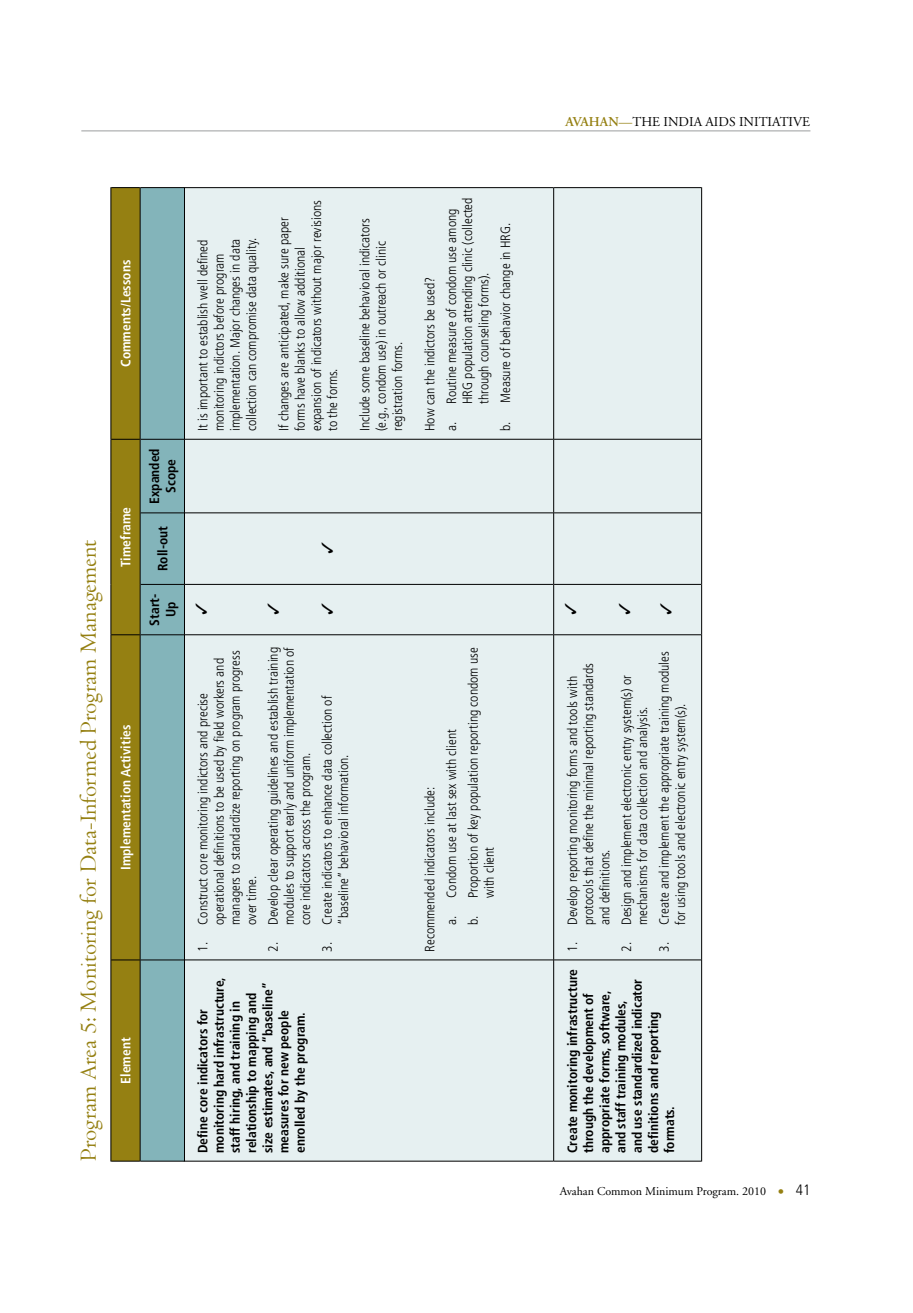
<style>
.page{position:relative;width:913px;height:1313px;background:#fff}
.page>*{position:absolute;margin:0;border:0;box-sizing:border-box;transform-origin:0 0}
.t1{font:24px "Centaur";color:#958012}
.t2{font:300 condensed 13.5px/16.2px "Frutiger";color:#000}
.t3{font:700 condensed 13.5px/16.2px "Frutiger";color:#000}
.t4{font:700 condensed 13.5px "Frutiger";color:#fff}
.t5{font:13.5px "Adobe Garamond";color:#000}
.t6{font:12px "Adobe Garamond";color:#000}
.s1{font-weight:600;color:#958012}
.s2{color:#958012}
.s3{font-size:16.5px;color:#958012}
.s4{font-family:"Frutiger";font-weight:300;font-stretch:condensed;font-size:15px}
</style>
<div class="page">
<hr style="left:81px;top:130px;width:729px;height:1px;background:#9c9d9f">
<div style="left:185px;top:188px;width:516px;height:972px;background:#e6f0f1"></div>
<hr style="left:185px;top:1160px;width:368px;height:1px;background:#000">
<hr style="left:185px;top:959px;width:368px;height:1px;background:#000">
<hr style="left:185px;top:634px;width:368px;height:1px;background:#000">
<hr style="left:185px;top:584px;width:368px;height:1px;background:#000">
<hr style="left:185px;top:512px;width:368px;height:1px;background:#000">
<hr style="left:185px;top:439px;width:368px;height:1px;background:#000">
<hr style="left:185px;top:187px;width:368px;height:1px;background:#000">
<hr style="left:553px;top:959px;width:1px;height:202px;background:#000">
<hr style="left:554px;top:1160px;width:147px;height:1px;background:#000">
<hr style="left:553px;top:634px;width:1px;height:325px;background:#000">
<hr style="left:554px;top:959px;width:147px;height:1px;background:#000">
<hr style="left:553px;top:584px;width:1px;height:50px;background:#000">
<hr style="left:554px;top:634px;width:147px;height:1px;background:#000">
<hr style="left:553px;top:513px;width:1px;height:71px;background:#000">
<hr style="left:554px;top:584px;width:147px;height:1px;background:#000">
<hr style="left:553px;top:439px;width:1px;height:74px;background:#000">
<hr style="left:554px;top:512px;width:147px;height:1px;background:#000">
<hr style="left:553px;top:187px;width:1px;height:252px;background:#000">
<hr style="left:554px;top:439px;width:147px;height:1px;background:#000">
<hr style="left:554px;top:187px;width:147px;height:1px;background:#000">
<hr style="left:701px;top:959px;width:1px;height:202px;background:#000">
<hr style="left:701px;top:634px;width:1px;height:325px;background:#000">
<hr style="left:701px;top:584px;width:1px;height:50px;background:#000">
<hr style="left:701px;top:513px;width:1px;height:71px;background:#000">
<hr style="left:701px;top:439px;width:1px;height:74px;background:#000">
<hr style="left:701px;top:187px;width:1px;height:252px;background:#000">
<hr style="left:110px;top:959px;width:1px;height:202px;background:#000">
<hr style="left:110px;top:634px;width:1px;height:325px;background:#000">
<hr style="left:110px;top:584px;width:1px;height:50px;background:#000">
<hr style="left:110px;top:513px;width:1px;height:71px;background:#000">
<hr style="left:110px;top:439px;width:1px;height:74px;background:#000">
<hr style="left:110px;top:187px;width:1px;height:252px;background:#000">
<svg style="left:111px;top:187px;width:73px;height:974px;background:#889d75"></svg>
<hr style="left:140px;top:959px;width:1px;height:202px;background:#000">
<hr style="left:140px;top:1160px;width:44px;height:1px;background:#000">
<hr style="left:140px;top:634px;width:1px;height:325px;background:#000">
<hr style="left:140px;top:959px;width:44px;height:1px;background:#000">
<hr style="left:140px;top:584px;width:1px;height:50px;background:#000">
<hr style="left:140px;top:634px;width:44px;height:1px;background:#000">
<hr style="left:140px;top:513px;width:1px;height:71px;background:#000">
<hr style="left:140px;top:584px;width:44px;height:1px;background:#000">
<hr style="left:140px;top:439px;width:1px;height:74px;background:#000">
<hr style="left:140px;top:512px;width:44px;height:1px;background:#000">
<hr style="left:140px;top:187px;width:1px;height:252px;background:#000">
<hr style="left:140px;top:439px;width:44px;height:1px;background:#000">
<hr style="left:140px;top:187px;width:44px;height:1px;background:#000">
<hr style="left:184px;top:959px;width:1px;height:202px;background:#000">
<hr style="left:184px;top:634px;width:1px;height:325px;background:#000">
<hr style="left:184px;top:584px;width:1px;height:50px;background:#000">
<hr style="left:184px;top:513px;width:1px;height:71px;background:#000">
<hr style="left:184px;top:439px;width:1px;height:74px;background:#000">
<hr style="left:184px;top:187px;width:1px;height:252px;background:#000">
<svg style="left:195px;top:603px;width:12px;height:11px"></svg>
<svg style="left:267px;top:603px;width:12px;height:11px"></svg>
<svg style="left:321px;top:603px;width:12px;height:11px"></svg>
<svg style="left:321px;top:543px;width:12px;height:10px"></svg>
<svg style="left:565px;top:603px;width:11px;height:11px"></svg>
<svg style="left:619px;top:603px;width:11px;height:11px"></svg>
<svg style="left:660px;top:603px;width:11px;height:11px"></svg>
<p class="t4" style="left:118px;top:367px;width:109px;rotate:-90deg">Comments/Lessons</p>
<h1 class="t1" style="left:74px;top:1161px;width:622px;rotate:-90deg">Program Area 5: Monitoring for Data-Informed Program Management</h1>
<p class="t4" style="left:118px;top:567px;width:62px;rotate:-90deg">Timeframe</p>
<p class="t3" style="left:146px;top:503px;width:57px;text-align:center;rotate:-90deg">Expanded<br>Scope</p>
<p class="t3" style="left:155px;top:571px;width:47px;rotate:-90deg">Roll-out</p>
<p class="t3" style="left:146px;top:625px;width:34px;text-align:center;rotate:-90deg">Start-<br>Up</p>
<p class="t4" style="left:118px;top:870px;width:147px;rotate:-90deg">Implementation Activities</p>
<p class="t4" style="left:118px;top:1083px;width:48px;rotate:-90deg">Element</p>
<p class="t2" style="left:195px;top:431px;width:195px;rotate:-90deg">It is important to establish well defined monitoring indictors before program implementation. Major changes in data collection can compromise data quality.</p>
<p class="t2" style="left:276px;top:431px;width:233px;rotate:-90deg">If changes are anticipated, make sure paper forms have blanks to allow additional expansion of indicators without major revisions to the forms.</p>
<p class="t2" style="left:357px;top:431px;width:214px;rotate:-90deg">Include some baseline behavioral indicators (e.g., condom use) in outreach or clinic registration forms.</p>
<p class="t2" style="left:419px;top:431px;width:224px;line-height:21.6px;rotate:-90deg">How can the indictors be used?<br>a. Routine measure of condom use among</p>
<p class="t2" style="left:459px;top:404px;width:208px;rotate:-90deg">HRG population attending clinic (collected through counseling forms).</p>
<p class="t2" style="left:497px;top:431px;width:209px;rotate:-90deg">b. Measure of behavior change in HRG.</p>
<p class="t2" style="left:195px;top:924px;width:276px;text-indent:-27px;rotate:-90deg">1. Construct core monitoring indictors and precise operational definitions to be used by field workers and managers to standardize reporting on program progress over time.</p>
<p class="t2" style="left:265px;top:924px;width:279px;text-align:justify;text-indent:-27px;rotate:-90deg">2. Develop clear operating guidelines and establish training modules to support early and uniform implementation of core indicators across the program.</p>
<p class="t2" style="left:319px;top:924px;width:230px;text-indent:-27px;rotate:-90deg">3. Create indicators to enhance data collection of “baseline” behavioral information.</p>
<p class="t3" style="left:195px;top:1152px;width:177px;rotate:-90deg">Define core indicators for monitoring hard infrastructure, staff hiring, and training in relationship to mapping and size estimates, and “baseline” measures for new people enrolled by the program.</p>
<p class="t2" style="left:419px;top:924px;width:279px;line-height:21.6px;text-indent:-27px;rotate:-90deg">Recommended indicators include:<br>a. Condom use at last sex with client<br>b. Proportion of key population reporting condom use</p>
<p class="t2" style="left:481px;top:897px;width:53px;rotate:-90deg">with client</p>
<p class="t5" style="left:565px;top:114px;width:197px"><span class="s1">AVAHAN</span><span class="s2">—</span>The India aids initiati</p>
<p class="t5" style="left:793px;top:114px;width:19px">ve</p>
<p class="t2" style="left:564px;top:924px;width:263px;text-indent:-27px;rotate:-90deg">1. Develop reporting monitoring forms and tools with protocols that define the minimal reporting standards and definitions.</p>
<p class="t2" style="left:618px;top:951px;width:278px;text-align:center;rotate:-90deg">2. Design and implement electronic entry system(s) or mechanisms for data collection and analysis.</p>
<p class="t2" style="left:656px;top:924px;width:275px;text-indent:-27px;rotate:-90deg">3. Create and implement the appropriate training modules for using tools and electronic entry system(s).</p>
<p class="t3" style="left:564px;top:1152px;width:186px;rotate:-90deg">Create monitoring infrastructure through the development of appropriate forms, software, and staff training modules,<br>and use standardized indicator definitions and reporting formats.</p>
<p class="t6" style="left:560px;top:1185px;width:252px">Avahan Common Minimum Program. 2010 <span class="s3">•</span> <span class="s4">41</span></p>
</div>
